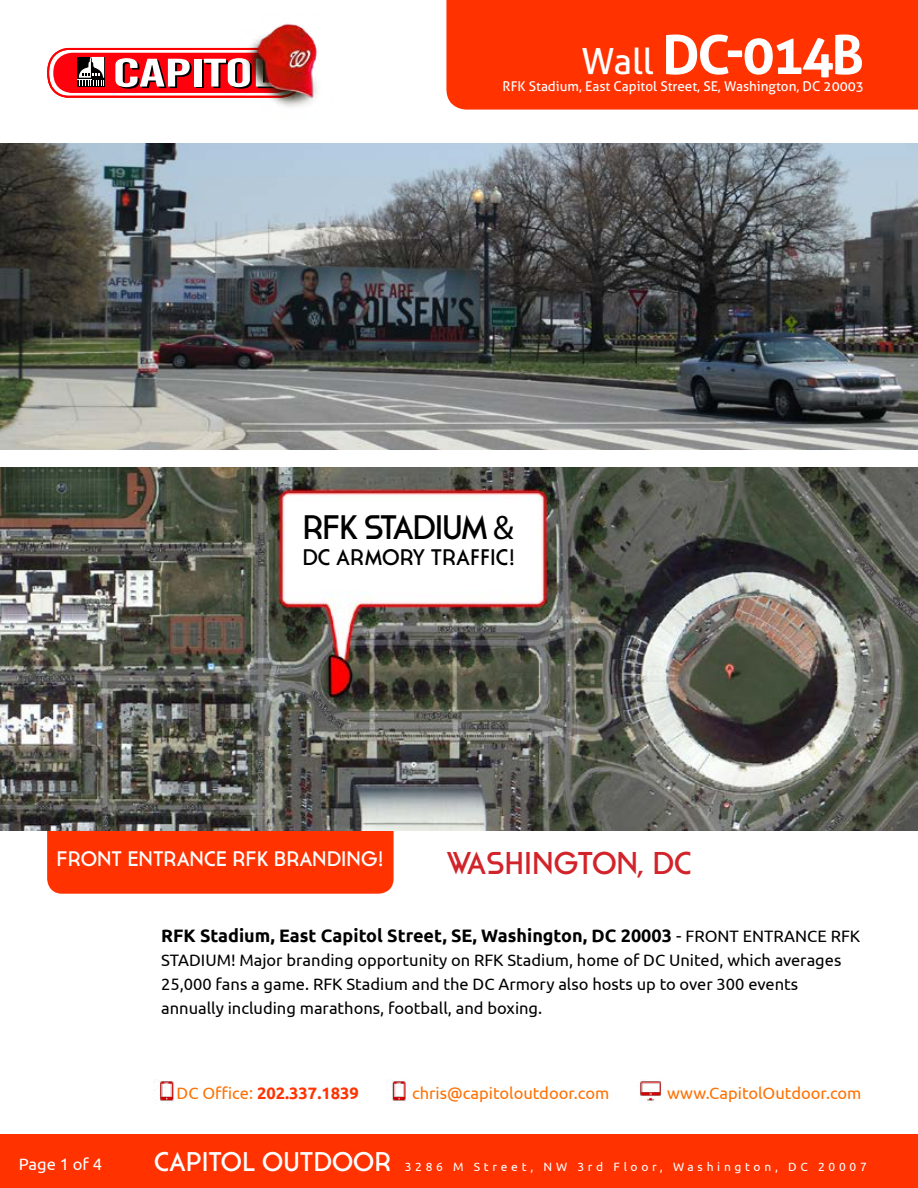
<style>
.page{position:relative;width:918px;height:1188px;background:#fff}
.page>*{position:absolute;margin:0;border:0;box-sizing:border-box;transform-origin:0 0}
.t1{font:700 54px "Aller";letter-spacing:-.05em;color:#fff}
.t2{font:33.9px "Cassannet";letter-spacing:-.04em;color:#000}
.t3{font:31.5px "Cassannet";color:#d2232a}
.t4{font:27px "Cassannet";color:#fff}
.t5{font:22.5px "Cassannet";color:#000}
.t6{font:21px "Cassannet";color:#fff}
.t7{font:700 18px "Ubuntu";color:#000}
.t8{font:16.5px/24px "Ubuntu";color:#000}
.t9{font:16.5px "Ubuntu";color:#ff7000}
.t10{font:700 16.5px "Ubuntu";color:#ff3200}
.t11{font:16.5px "Ubuntu";color:#fff}
.t12{font:13.5px "Aller";color:#fff}
.t13{font:12px "Ubuntu";letter-spacing:.31em;color:#fff}
.s1{font-weight:400;font-size:36px}
.s2{font-family:"Myriad Pro"}
.s3{font-weight:400}
.s4{font-weight:400;font-size:16.5px}
.s5{font-weight:400;color:#ff7000}
</style>
<div class="page">
<img style="left:154px;top:1080px;width:20px;height:22px">
<img style="left:386px;top:1080px;width:20px;height:21px">
<img style="left:638px;top:1081px;width:24px;height:22px">
<div style="left:0;top:1135px;width:918px;height:53px;background:#ff3200"></div>
<div style="left:446px;top:0;width:472px;height:110px;background:#ff3200"></div>
<svg style="left:47px;top:48px;width:145px;height:50px"></svg>
<img style="left:192px;top:23px;width:125px;height:84px">
<div style="left:47px;top:831px;width:347px;height:63px;background:#ff3200"></div>
<img style="left:0;top:143px;width:918px;height:306px">
<img style="left:0;top:468px;width:918px;height:363px">
<h1 class="t1" style="left:581px;top:22px;width:284px"><span class="s1">Wall</span> DC-014B</h1>
<p class="t12" style="left:503px;top:78px;width:363px">RFK Stadium, East Capitol Street, SE, Washington, DC 20003</p>
<h2 class="t2" style="left:302px;top:507px;width:213px">RFK STADIUM <span class="s2">&amp;</span></h2>
<h3 class="t5" style="left:302px;top:544px;width:215px">DC ARMORY TRAFFIC!</h3>
<p class="t6" style="left:56px;top:846px;width:329px">FRONT ENTRANCE RFK BRANDI NG!</p>
<h3 class="t3" style="left:446px;top:844px;width:247px">WASHINGTON, DC</h3>
<p class="t7" style="left:161px;top:925px;width:701px">RFK Stadium, East Capitol Street, SE, Washington, DC 20003 <span class="s3">-</span> <span class="s4">FRONT ENTRANCE RFK</span></p>
<p class="t8" style="left:161px;top:948px;width:682px">STADIUM! Major branding opportunity on RFK Stadium, home of DC United, which averages<br>25,000 fans a game. RFK Stadium and the DC Armory also hosts up to over 300 events annually including marathons, football, and boxing.</p>
<p class="t11" style="left:19px;top:1154px;width:85px">Page 1 of 4</p>
<p class="t10" style="left:177px;top:1083px;width:184px"><span class="s5">DC Office:</span> 202.337.1839</p>
<p class="t9" style="left:412px;top:1083px;width:199px">chris@capitoloutdoor.com</p>
<p class="t9" style="left:667px;top:1083px;width:196px">www.CapitolOutdoor.com</p>
<h3 class="t4" style="left:154px;top:1145px;width:239px">CAPITOL OUTDOOR</h3>
<p class="t13" style="left:405px;top:1159px;width:464px">3286 M Street, NW 3rd Floor, Washington, DC 20007</p>
</div>
